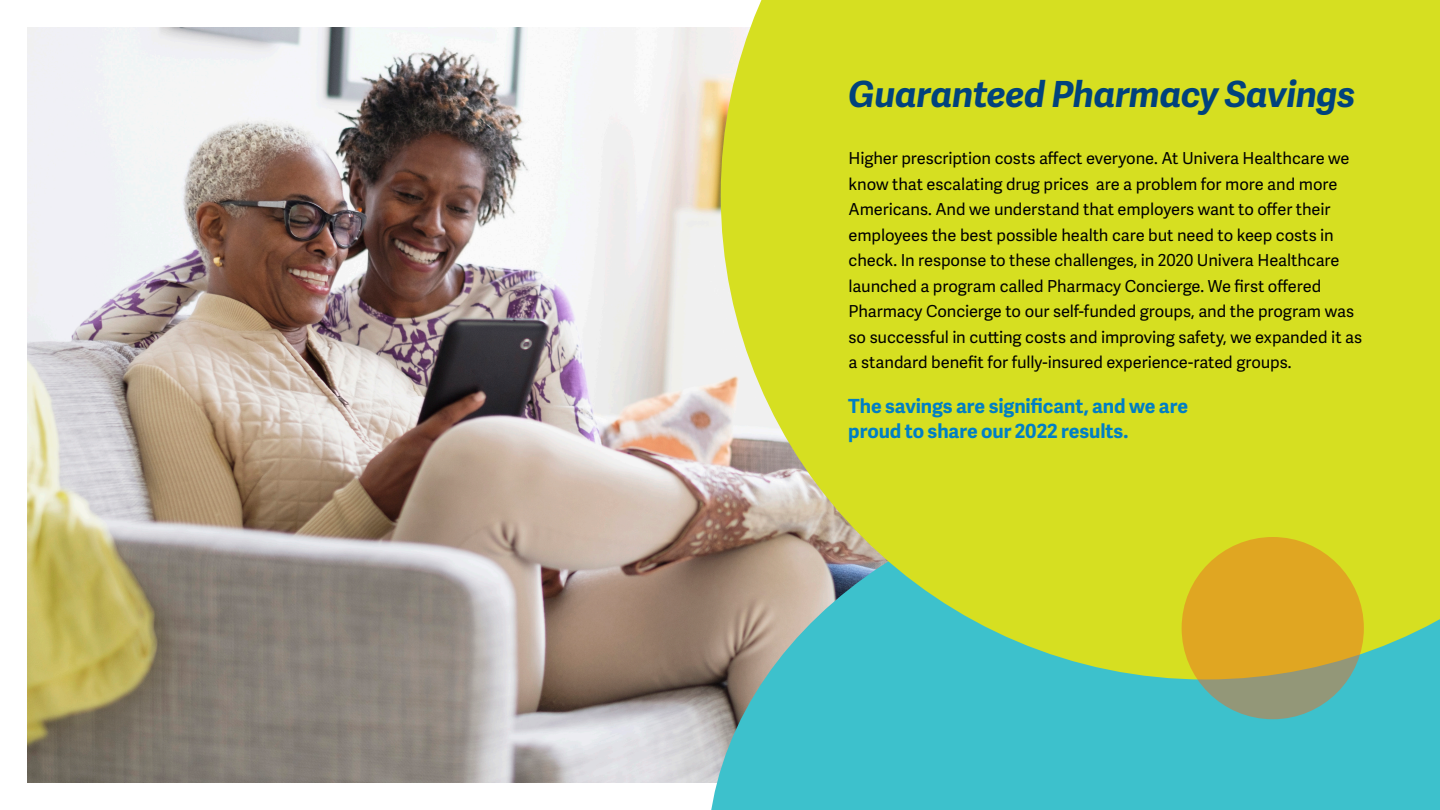
<style>
.page{position:relative;width:1440px;height:810px;background:#fff}
.page>*{position:absolute;margin:0;border:0;box-sizing:border-box;transform-origin:0 0}
.Header_2{font:italic 700 36px "Adelle Sans";letter-spacing:-.01em;color:#01427c}
.text{font:700 19.5px/25.5px "Adelle Sans";letter-spacing:-.005em;color:#007ec5}
.text-2{font:16.5px/25.5px "Adelle Sans";letter-spacing:-.005em;color:#000}
</style>
<div class="page">
<img style="left:27px;top:27px;width:694px;height:756px">
<div style="left:707px;top:477px;width:733px;height:333px;background:#3dc1cc"></div>
<svg style="left:721px;top:0;width:719px;height:680px;background:#cdda32"></svg>
<svg style="left:1182px;top:537px;width:182px;height:182px;background:#d0a233"></svg>
<h2 class="Header_2" style="left:849px;top:68px;width:508px">Guaranteed Pharmacy Savings</h2>
<p class="text-2" style="left:849px;top:145px;width:515px">Higher prescription costs affect everyone. At Univera Healthcare we know that escalating drug prices are a problem for more and more Americans. And we understand that employers want to offer their employees the best possible health care but need to keep costs in check. In response to these challenges, in 2020 Univera Healthcare launched a program called Pharmacy Concierge. We first offered Pharmacy Concierge to our self-funded groups, and the program was so successful in cutting costs and improving safety, we expanded it as a standard benefit for fully-insured experience-rated groups.</p>
<p class="text" style="left:848px;top:392px;width:341px">The savings are significant, and we are proud to share our 2022 results.</p>
</div>
